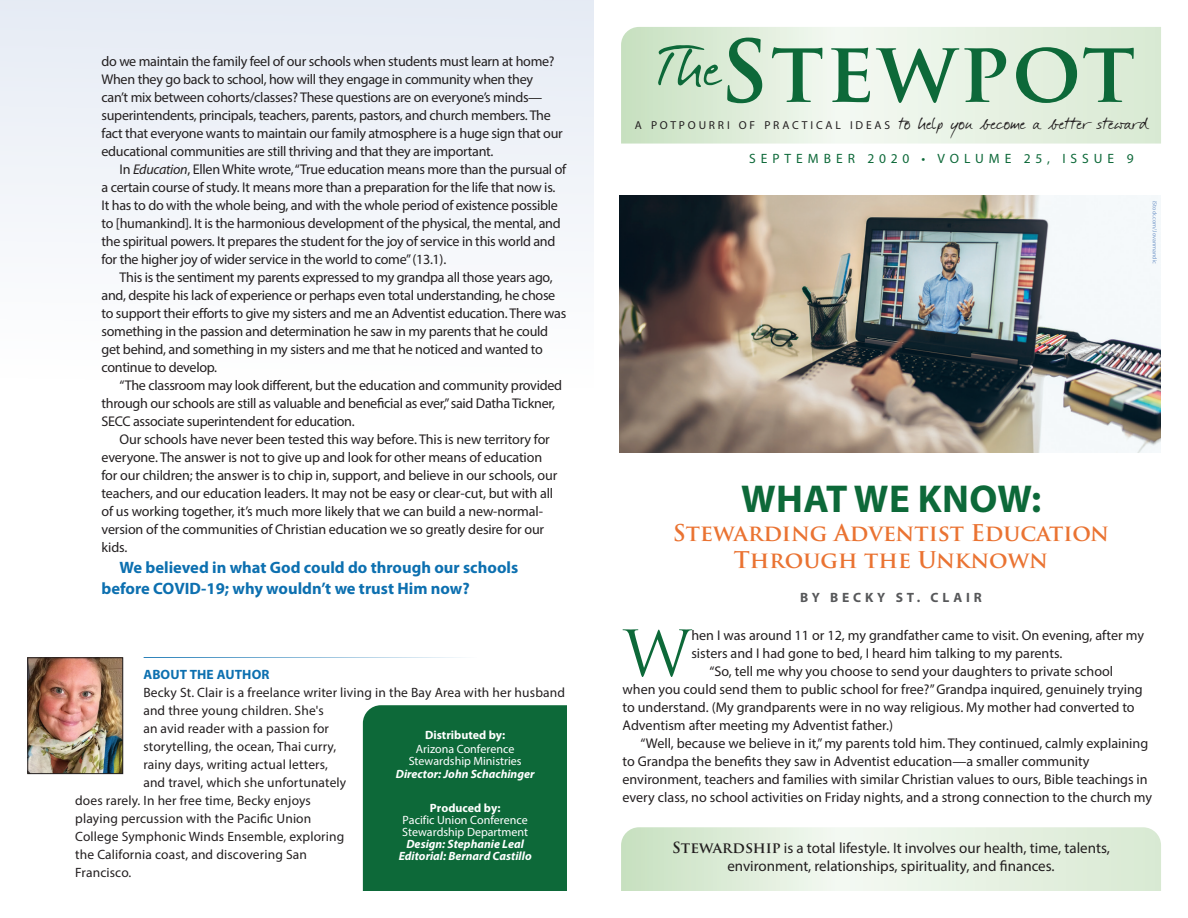
<style>
.page{position:relative;width:1188px;height:918px;background:#fff}
.page>*{position:absolute;margin:0;border:0;box-sizing:border-box;transform-origin:0 0}
.t1{font:700 83.7px "Trajan Pro";letter-spacing:.03em;color:#0d6939}
.t2{font:61.95px "Trajan Pro";color:#0d6939}
.t3{font:700 39px "Myriad Pro";letter-spacing:.01em;color:#0d6939}
.t4{font:700 22.5px/27px "Trajan Pro";color:#ea7332;text-align:center}
.t5{font:21px "Darkwoman";letter-spacing:.03em;color:#231f20}
.t6{font:700 16.5px/21px "Myriad Pro";color:#0d70b0}
.t7{font:15px/18px "Myriad Pro";color:#231f20;text-align:center}
.t8{font:14.1px/18px "Myriad Pro";letter-spacing:-.02em;color:#231f20}
.t9{font:14.1px "Myriad Pro";color:#231f20}
.t10{font:13.5px "Myriad Pro";letter-spacing:.01em;color:#231f20}
.t11{font:13.5px "Myriad Pro";letter-spacing:.37em;color:#0d6939}
.t12{font:700 13.5px "Myriad Pro";letter-spacing:.29em;color:#57585a}
.t13{font:700 13.5px "Myriad Pro";letter-spacing:.01em;color:#0d70b0}
.t14{font:12px/12.1px "Myriad Pro";color:#fff;text-align:center}
.t15{font:italic 700 12px/12.1px "Myriad Pro";color:#fff;text-align:center}
.t16{font:700 12px "Myriad Pro";color:#fff}
.t17{font:6px "Myriad Pro";letter-spacing:-.005em;color:#779aca}
.s1{font-style:italic}
.s2{font-family:"Myriad Pro";font-size:11.55px}
.s3{font-family:"Trajan Pro";font-weight:700}
</style>
<div class="page">
<div style="left:0;top:0;width:594px;height:467px;background:linear-gradient(to bottom,#e6ebf4,#fff)"></div>
<svg style="left:621px;top:827px;width:540px;height:64px"></svg>
<svg style="left:621px;top:27px;width:540px;height:117px"></svg>
<div style="left:363px;top:705px;width:204px;height:186px;background:#0d6939"></div>
<img style="left:619px;top:195px;width:542px;height:258px">
<img style="left:29px;top:659px;width:92px;height:113px">
<div style="left:27px;top:657px;width:96px;height:117px;border:1px solid #231f20"></div>
<hr style="left:144px;top:657px;width:333px;height:1px;background:#0d70b0">
<p class="t8" style="left:102px;top:52px;width:463px">do we maintain the family feel of our schools when students must learn at home?<br>When they go back to school, how will they engage in community when they can’t mix between cohorts/classes? These questions are on everyone’s minds— superintendents, principals, teachers, parents, pastors, and church members. The fact that everyone wants to maintain our family atmosphere is a huge sign that our educational communities are still thriving and that they are important.</p>
<p class="t8" style="left:102px;top:160px;width:466px;text-indent:18px">In <span class="s1">Education</span>, Ellen White wrote, “True education means more than the pursual of a certain course of study. It means more than a preparation for the life that now is.<br>It has to do with the whole being, and with the whole period of existence possible to [humankind]. It is the harmonious development of the physical, the mental, and the spiritual powers. It prepares the student for the joy of service in this world and for the higher joy of wider service in the world to come” (13.1).</p>
<p class="t8" style="left:102px;top:268px;width:466px;text-indent:18px">This is the sentiment my parents expressed to my grandpa all those years ago, and, despite his lack of experience or perhaps even total understanding, he chose to support their efforts to give my sisters and me an Adventist education. There was something in the passion and determination he saw in my parents that he could get behind, and something in my sisters and me that he noticed and wanted to continue to develop.</p>
<p class="t8" style="left:102px;top:376px;width:462px;text-indent:18px">“The classroom may look different, but the education and community provided through our schools are still as valuable and beneficial as ever,” said Datha Tickner,<br>SECC associate superintendent for education.</p>
<p class="t8" style="left:102px;top:430px;width:457px;text-indent:18px">Our schools have never been tested this way before. This is new territory for everyone. The answer is not to give up and look for other means of education for our children; the answer is to chip in, support, and believe in our schools, our teachers, and our education leaders. It may not be easy or clear-cut, but with all of us working together, it’s much more likely that we can build a new-normal&shy;version of the communities of Christian education we so greatly desire for our kids.</p>
<p class="t6" style="left:102px;top:556px;width:418px;text-indent:18px">We believed in what God could do through our schools before COVID-19; why wouldn’t we trust Him now?</p>
<p class="t13" style="left:143px;top:666px;width:128px">ABOUT THE AUTHOR</p>
<p class="t10" style="left:143px;top:684px;width:423px">Becky St. Clair is a freelance writer living in the Bay Area with her husband</p>
<p class="t10" style="left:143px;top:702px;width:182px">and three young children. She's</p>
<p class="t10" style="left:143px;top:720px;width:187px">an avid reader with a passion for</p>
<p class="t10" style="left:143px;top:738px;width:194px">storytelling, the ocean, Thai curry,</p>
<p class="t10" style="left:143px;top:756px;width:186px">rainy days, writing actual letters,</p>
<p class="t10" style="left:143px;top:774px;width:204px">and travel, which she unfortunately</p>
<p class="t10" style="left:75px;top:792px;width:237px">does rarely. In her free time, Becky enjoys</p>
<p class="t10" style="left:75px;top:810px;width:238px">playing percussion with the Pacific Union</p>
<p class="t10" style="left:75px;top:828px;width:271px">College Symphonic Winds Ensemble, exploring</p>
<p class="t10" style="left:75px;top:846px;width:233px">the California coast, and discovering San</p>
<p class="t10" style="left:75px;top:864px;width:58px">Francisco.</p>
<p class="t16" style="left:425px;top:728px;width:82px">Distributed by:</p>
<p class="t14" style="left:409px;top:743px;width:114px">Arizona Conference<br>Stewardship Ministries</p>
<p class="t15" style="left:396px;top:767px;width:140px">Director: John Schachinger</p>
<p class="t16" style="left:430px;top:800px;width:72px">Produced by:</p>
<p class="t14" style="left:402px;top:813px;width:127px;text-align:left">Pacific Union Conference<br>Stewardship Department</p>
<p class="t15" style="left:399px;top:838px;width:135px">Design: Stephanie Leal<br>Editorial: Bernard Castillo</p>
<h1 class="t1" style="left:658px;top:19px;width:479px"><sup>The</sup>Stewpot</h1>
<h3 class="t5" style="left:635px;top:109px;width:514px"><span class="s2">A POTPOURRI OF PRACTICAL IDEAS</span> to help you become a better steward</h3>
<p class="t11" style="left:749px;top:150px;width:386px">SEPTEMBER 2020 • VOLUME 25, ISSUE 9</p>
<p class="t17" style="left:1159px;top:201px;width:64px;rotate:90deg">iStock.com/Jovanmandic</p>
<h3 class="t3" style="left:741px;top:474px;width:302px">WHAT WE KNOW:</h3>
<h3 class="t4" style="left:673px;top:520px;width:438px">Stewarding Adventist Education<br>Through the Unknown</h3>
<p class="t12" style="left:800px;top:589px;width:183px">BY BECKY ST. CLAIR</p>
<h2 class="t2" style="left:623px;top:614px;width:70px">W</h2>
<p class="t9" style="left:691px;top:627px;width:454px">hen I was around 11 or 12, my grandfather came to visit. On evening, after my</p>
<p class="t9" style="left:691px;top:645px;width:373px">sisters and I had gone to bed, I heard him talking to my parents.</p>
<p class="t9" style="left:710px;top:663px;width:405px">“So, tell me why you choose to send your daughters to private school</p>
<p class="t9" style="left:623px;top:681px;width:522px">when you could send them to public school for free?” Grandpa inquired, genuinely trying</p>
<p class="t9" style="left:623px;top:699px;width:514px">to understand. (My grandparents were in no way religious. My mother had converted to</p>
<p class="t9" style="left:623px;top:717px;width:272px">Adventism after meeting my Adventist father.)</p>
<p class="t9" style="left:641px;top:735px;width:509px">“Well, because we believe in it,” my parents told him. They continued, calmly explaining</p>
<p class="t9" style="left:623px;top:753px;width:469px">to Grandpa the benefits they saw in Adventist education—a smaller community</p>
<p class="t9" style="left:623px;top:771px;width:527px">environment, teachers and families with similar Christian values to ours, Bible teachings in</p>
<p class="t9" style="left:623px;top:789px;width:531px">every class, no school activities on Friday nights, and a strong connection to the church my</p>
<p class="t7" style="left:672px;top:838px;width:439px"><span class="s3">Stewardship</span> is a total lifestyle. It involves our health, time, talents, environment, relationships, spirituality, and finances.</p>
</div>
